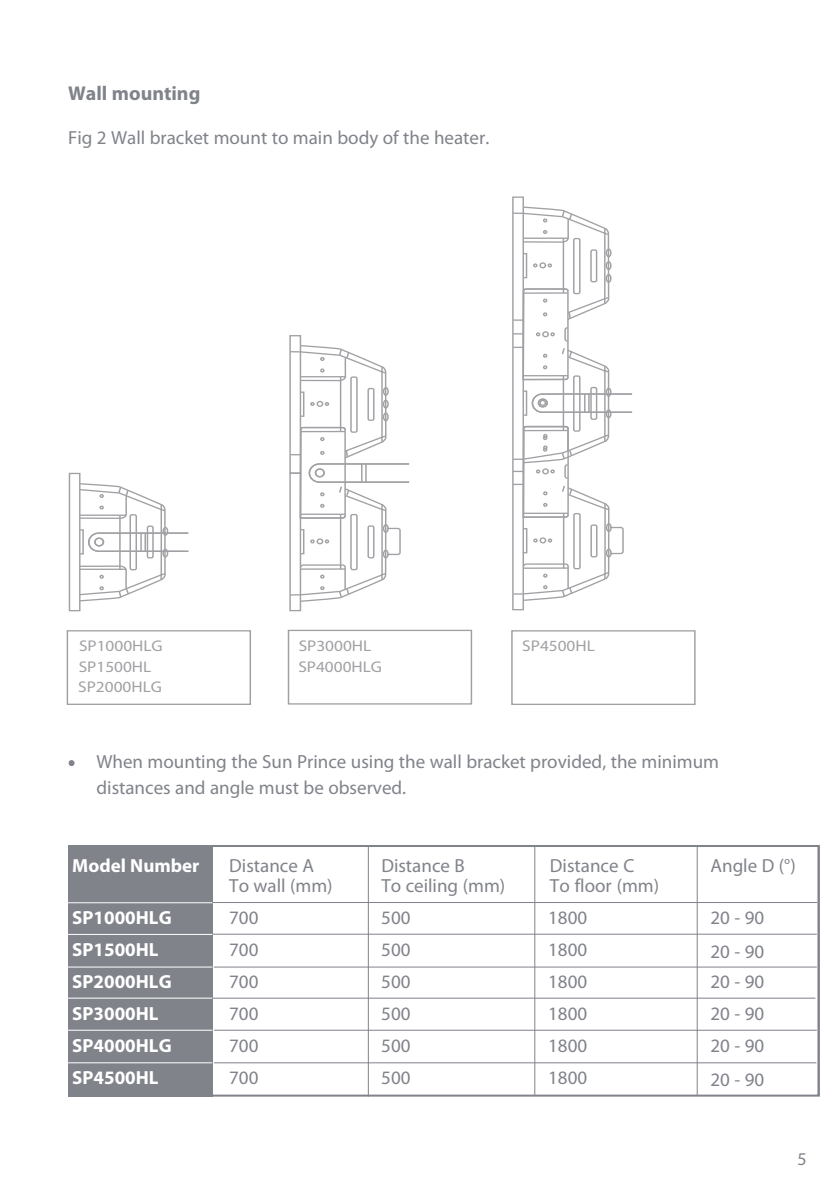
<style>
.page{position:relative;width:840px;height:1191px;background:#fff}
.page>*{position:absolute;margin:0;border:0;box-sizing:border-box;transform-origin:0 0}
.t1{font:700 20px "Myriad Pro";color:#80838a}
.t2{font:19px/32px "Myriad Pro";color:#80838a}
.t3{font:700 19px "Myriad Pro";color:#fff}
.t4{font:18px "Myriad Pro";color:#80838a}
.t5{font:15.6px/20.8px "Myriad Pro";color:#a1a1a5;scale:1.11 1}
.s1{font-weight:700}
</style>
<div class="page">
<div style="left:68px;top:845px;width:144px;height:251px;background:#80838a"></div>
<div style="left:68px;top:845px;width:751px;height:251px;border:2px solid #80838a"></div>
<hr style="left:213px;top:933px;width:603px;height:2px;background:#80838a">
<hr style="left:214px;top:966px;width:602px;height:1px;background:#80838a">
<hr style="left:68px;top:934px;width:144px;height:1px;background:#fff">
<hr style="left:212px;top:902px;width:604px;height:1px;background:#80838a">
<hr style="left:68px;top:902px;width:144px;height:1px;background:#fff">
<hr style="left:68px;top:966px;width:144px;height:1px;background:#fff">
<hr style="left:212px;top:997px;width:602px;height:1px;background:#80838a">
<hr style="left:68px;top:997px;width:144px;height:1px;background:#fff">
<hr style="left:214px;top:1029px;width:602px;height:2px;background:#80838a">
<hr style="left:68px;top:1029px;width:144px;height:1px;background:#fff">
<div style="left:67px;top:630px;width:184px;height:75px;border:1px solid #a1a1a5"></div>
<div style="left:287px;top:629px;width:185px;height:75px;border:1px solid #a1a1a5"></div>
<div style="left:511px;top:630px;width:184px;height:75px;border:1px solid #a1a1a5"></div>
<div style="left:289px;top:472px;width:12px;height:139px;border:1px solid #a1a1a5"></div>
<div style="left:69px;top:473px;width:11px;height:138px;border:1px solid #a1a1a5"></div>
<div style="left:289px;top:335px;width:12px;height:139px;border:1px solid #a1a1a5"></div>
<svg style="left:289px;top:344px;width:121px;height:258px"></svg>
<div style="left:512px;top:196px;width:11px;height:414px;border:1px solid #a1a1a5"></div>
<svg style="left:512px;top:206px;width:121px;height:395px"></svg>
<svg style="left:78px;top:482px;width:111px;height:120px"></svg>
<hr style="left:214px;top:1062px;width:601px;height:1px;background:#80838a">
<hr style="left:68px;top:1062px;width:144px;height:1px;background:#fff">
<hr style="left:367px;top:846px;width:1px;height:250px;background:#80838a">
<hr style="left:534px;top:845px;width:1px;height:251px;background:#80838a">
<hr style="left:696px;top:845px;width:1px;height:251px;background:#80838a">
<p class="t1" style="left:68px;top:86px;width:134px">Wall mounting</p>
<p class="t2" style="left:68px;top:123px;width:422px">Fig 2 Wall bracket mount to main body of the heater.</p>
<p class="t5" style="left:78px;top:635px;width:78px">SP1000HLG<br>SP1500HL<br>SP2000HLG</p>
<p class="t5" style="left:298px;top:634px;width:77px">SP3000HL<br>SP4000HLG</p>
<p class="t5" style="left:522px;top:635px;width:67px">SP4500HL</p>
<p class="t2" style="left:96px;top:750px;width:623px;line-height:26px;text-indent:-28px"><span class="s1">•</span> When mounting the Sun Prince using the wall bracket provided, the minimum distances and angle must be observed.</p>
<p class="t3" style="left:72px;top:859px;width:128px">Model Number</p>
<p class="t2" style="left:229px;top:851px;width:86px">Distance A</p>
<p class="t2" style="left:381px;top:851px;width:85px">Distance B</p>
<p class="t2" style="left:710px;top:851px;width:87px">Angle D (°)</p>
<p class="t2" style="left:229px;top:871px;width:105px">To wall (mm)</p>
<p class="t2" style="left:381px;top:871px;width:125px">To ceiling (mm)</p>
<p class="t3" style="left:72px;top:911px;width:101px">SP1000HLG</p>
<p class="t2" style="left:229px;top:903px;width:31px">700</p>
<p class="t2" style="left:381px;top:903px;width:31px">500</p>
<p class="t2" style="left:710px;top:903px;width:55px">20 - 90</p>
<p class="t3" style="left:72px;top:943px;width:88px">SP1500HL</p>
<p class="t2" style="left:229px;top:935px;width:31px">700</p>
<p class="t2" style="left:381px;top:935px;width:31px">500</p>
<p class="t3" style="left:72px;top:975px;width:101px">SP2000HLG</p>
<p class="t2" style="left:229px;top:967px;width:31px">700</p>
<p class="t2" style="left:381px;top:967px;width:31px">500</p>
<p class="t3" style="left:72px;top:1007px;width:88px">SP3000HL</p>
<p class="t2" style="left:229px;top:999px;width:31px">700</p>
<p class="t2" style="left:381px;top:999px;width:31px">500</p>
<p class="t3" style="left:72px;top:1039px;width:101px">SP4000HLG</p>
<p class="t2" style="left:229px;top:1031px;width:31px">700</p>
<p class="t2" style="left:381px;top:1031px;width:31px">500</p>
<p class="t3" style="left:72px;top:1070px;width:88px">SP4500HL</p>
<p class="t2" style="left:229px;top:1063px;width:31px">700</p>
<p class="t2" style="left:381px;top:1063px;width:31px">500</p>
<p class="t2" style="left:549px;top:857px;width:111px;line-height:20px">Distance C<br>To floor (mm)</p>
<p class="t2" style="left:548px;top:901px;width:40px;text-align:justify">1800<br>1800<br>1800<br>1800<br>1800<br>1800</p>
<p class="t2" style="left:710px;top:938px;width:55px;line-height:30px">20 - 90<br>20 - 90</p>
<p class="t2" style="left:710px;top:999px;width:55px">20 - 90<br>20 - 90</p>
<p class="t2" style="left:710px;top:1065px;width:55px">20 - 90</p>
<p class="t4" style="left:797px;top:1152px;width:11px">5</p>
</div>
